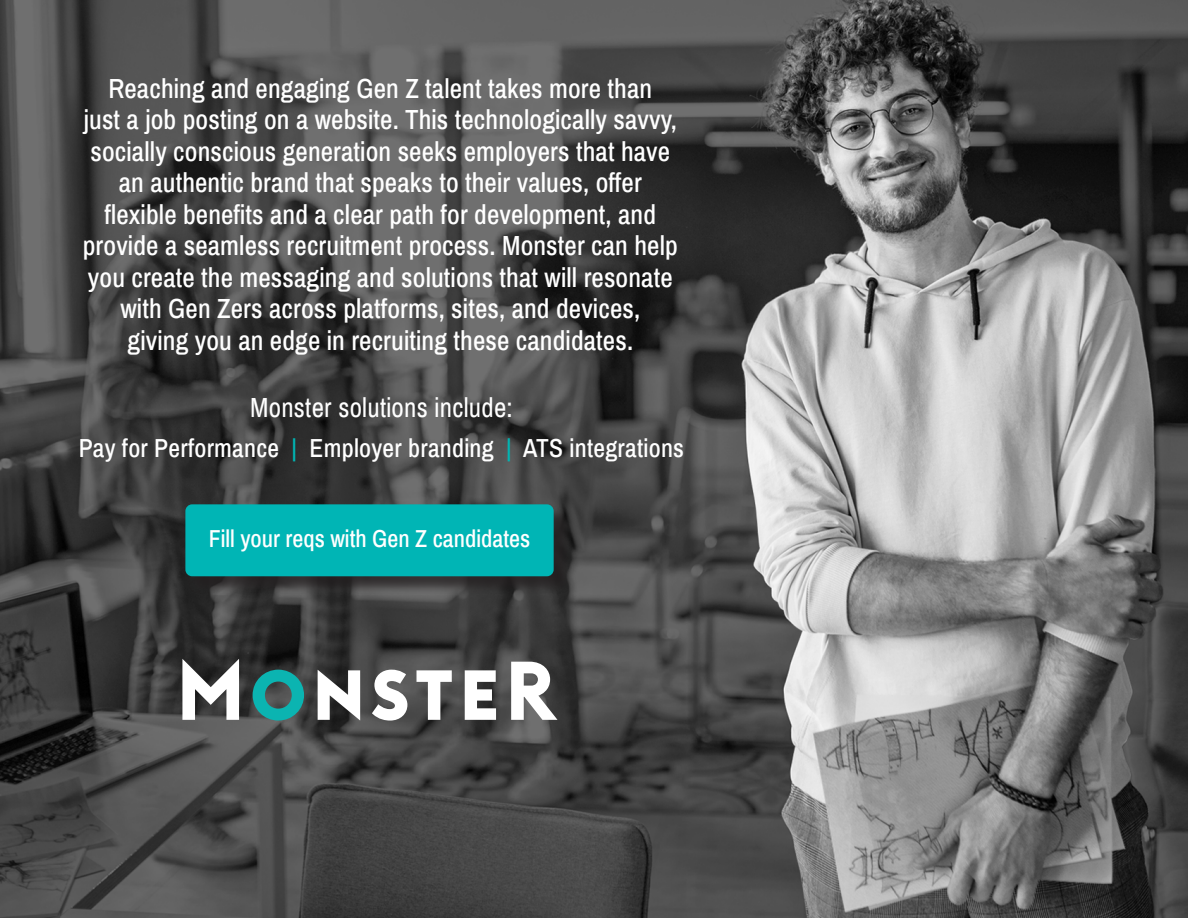
<style>
.page{position:relative;width:1188px;height:918px;background:#fff}
.page>*{position:absolute;margin:0;border:0;box-sizing:border-box;transform-origin:0 0}
.t1{font:500 27px/31.5px "Archivo Narrow";letter-spacing:.005em;color:#fff}
.t2{font:27px "Archivo Narrow";letter-spacing:.01em;color:#fff}
.t3{font:500 25.5px "Archivo Narrow";letter-spacing:.01em;color:#fff}
.t4{font:500 24px "Archivo Narrow";color:#fff}
.s1{color:#00b6b4}
</style>
<div class="page">
<img style="left:0;top:0;width:1188px;height:918px">
<svg style="left:182px;top:659px;width:376px;height:62px"></svg>
<div style="left:188px;top:507px;width:385px;height:88px;background:#231f20;opacity:.75"></div>
<div style="left:185px;top:504px;width:369px;height:72px;background:#00b5b5;border-radius:7px"></div>
<p class="t1" style="left:108px;top:73px;width:545px">Reaching and engaging Gen Z talent takes more than</p>
<p class="t1" style="left:84px;top:104px;width:595px">just a job posting on a website. This technologically savvy, socially conscious generation seeks employers that have</p>
<p class="t1" style="left:119px;top:167px;width:524px">an authentic brand that speaks to their values, offer</p>
<p class="t1" style="left:83px;top:199px;width:597px;text-align:center">flexible benefits and a clear path for development, and provide a seamless recruitment process. Monster can help you create the messaging and solutions that will resonate with Gen Zers across platforms, sites, and devices,</p>
<p class="t1" style="left:128px;top:325px;width:507px">giving you an edge in recruiting these candidates.</p>
<p class="t2" style="left:250px;top:391px;width:264px">Monster solutions include:</p>
<p class="t3" style="left:79px;top:433px;width:607px">Pay for Performance <span class="s1">|</span> Employer branding <span class="s1">|</span> ATS integrations</p>
<p class="t4" style="left:209px;top:524px;width:323px">Fill your reqs with Gen Z candidates</p>
</div>
